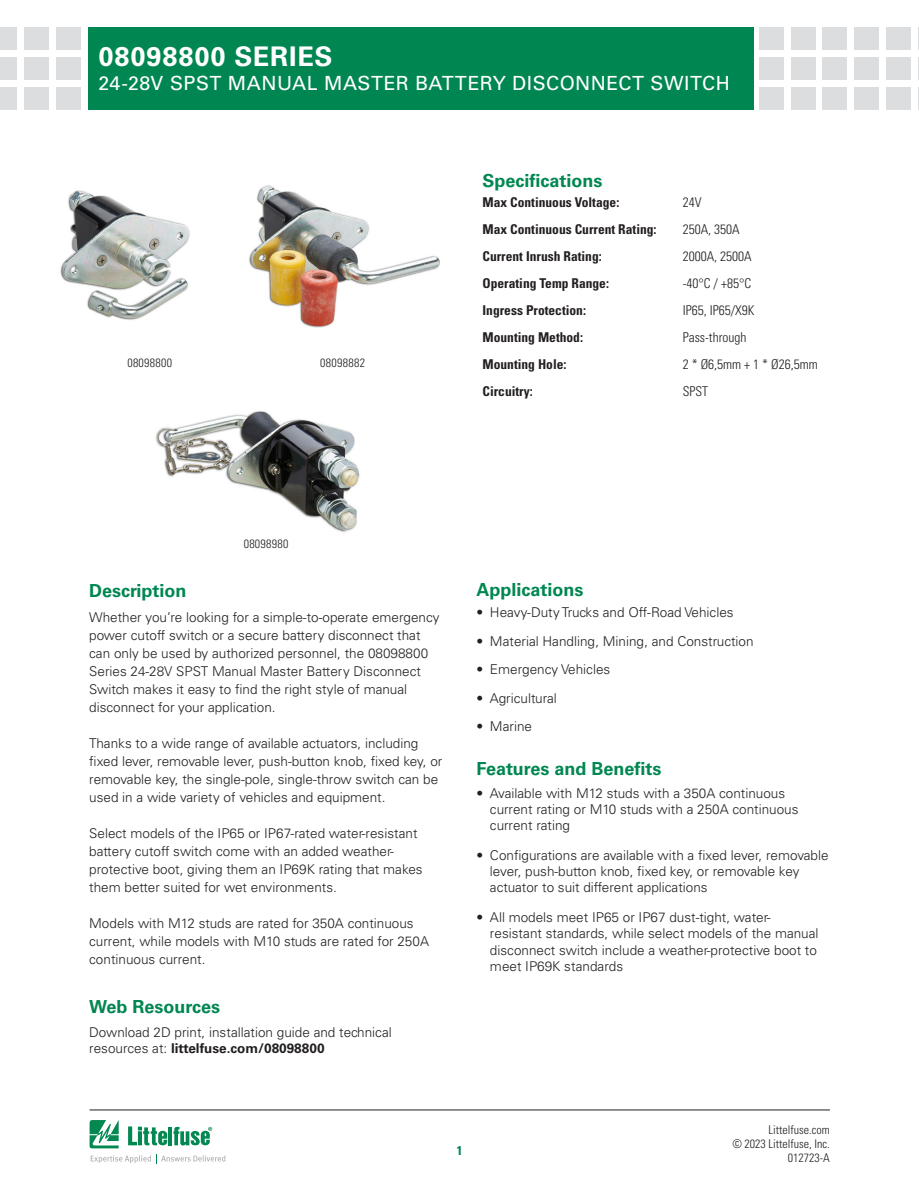
<style>
.page{position:relative;width:919px;height:1191px;background:#fff}
.page>*{position:absolute;margin:0;border:0;box-sizing:border-box;transform-origin:0 0}
.Head_Large{font:700 27px "Univers LT Std";letter-spacing:.035em;color:#fff}
.Head_Large-2{font:19.5px "Univers LT Std";letter-spacing:.025em;color:#fff}
.Green_Subheads{font:700 18px "Univers LT Std";color:#008751}
.Body_text{font:700 18px "Univers LT Std";color:#008751}
.Body_text-2{font:300 13.5px/18px "Univers LT Std";color:#231f20}
.段落样式1{font:700 condensed 13.5px "Univers LT Std";color:#231f20}
.段落样式1-2{font:300 condensed 13.5px "Univers LT Std";color:#231f20}
.t1{font:700 condensed 12.75px "Univers LT Std";color:#008751}
.Chart_Body{font:300 condensed 12px/14.2px "Univers LT Std";color:#231f20;text-align:right}
.Chart_Body-2{font:300 condensed 12px "Univers LT Std";letter-spacing:.025em;color:#231f20}
.s1{font-weight:700}
</style>
<div class="page">
<div style="left:56px;top:27px;width:25px;height:23px;background:#dcdddf"></div>
<div style="left:56px;top:57px;width:25px;height:23px;background:#dcdddf"></div>
<div style="left:56px;top:87px;width:25px;height:22px;background:#dcdddf"></div>
<div style="left:24px;top:27px;width:25px;height:23px;background:#dcdddf"></div>
<div style="left:24px;top:57px;width:25px;height:23px;background:#dcdddf"></div>
<div style="left:24px;top:87px;width:25px;height:22px;background:#dcdddf"></div>
<div style="left:0;top:27px;width:17px;height:23px;background:#dcdddf"></div>
<div style="left:0;top:57px;width:17px;height:23px;background:#dcdddf"></div>
<div style="left:0;top:87px;width:17px;height:22px;background:#dcdddf"></div>
<div style="left:758px;top:27px;width:25px;height:23px;background:#dcdddf"></div>
<div style="left:758px;top:57px;width:25px;height:23px;background:#dcdddf"></div>
<div style="left:758px;top:87px;width:25px;height:22px;background:#dcdddf"></div>
<div style="left:790px;top:27px;width:25px;height:23px;background:#dcdddf"></div>
<div style="left:790px;top:57px;width:25px;height:23px;background:#dcdddf"></div>
<div style="left:790px;top:87px;width:25px;height:22px;background:#dcdddf"></div>
<div style="left:854px;top:27px;width:25px;height:23px;background:#dcdddf"></div>
<div style="left:854px;top:57px;width:25px;height:23px;background:#dcdddf"></div>
<div style="left:854px;top:87px;width:25px;height:22px;background:#dcdddf"></div>
<div style="left:822px;top:27px;width:25px;height:23px;background:#dcdddf"></div>
<div style="left:822px;top:57px;width:25px;height:23px;background:#dcdddf"></div>
<div style="left:822px;top:87px;width:25px;height:22px;background:#dcdddf"></div>
<div style="left:886px;top:27px;width:24px;height:23px;background:#dcdddf"></div>
<div style="left:886px;top:57px;width:24px;height:23px;background:#dcdddf"></div>
<div style="left:886px;top:87px;width:24px;height:22px;background:#dcdddf"></div>
<svg style="left:918px;top:27px;width:1px;height:23px"></svg>
<svg style="left:918px;top:57px;width:1px;height:23px"></svg>
<svg style="left:918px;top:87px;width:1px;height:22px"></svg>
<div style="left:88px;top:27px;width:665px;height:82px;background:#008751"></div>
<hr style="left:90px;top:1109px;width:739px;height:1px;background:#231f20">
<svg style="left:90px;top:1120px;width:135px;height:43px"></svg>
<img style="left:60px;top:190px;width:130px;height:130px">
<img style="left:155px;top:411px;width:205px;height:121px">
<img style="left:249px;top:185px;width:191px;height:143px">
<p class="Head_Large" style="left:98px;top:41px;width:235px">08098800 SERIES</p>
<p class="Head_Large-2" style="left:98px;top:71px;width:633px">24-28V SPST MANUAL MASTER BATTERY DISCONNECT SWITCH</p>
<p class="Chart_Body-2" style="left:127px;top:356px;width:46px">08098800</p>
<p class="Chart_Body-2" style="left:320px;top:356px;width:46px">08098882</p>
<p class="Green_Subheads" style="left:482px;top:170px;width:122px">Specifications</p>
<p class="段落样式1" style="left:482px;top:193px;width:138px">Max Continuous Voltage:</p>
<p class="段落样式1-2" style="left:682px;top:194px;width:20px">24V</p>
<p class="段落样式1" style="left:482px;top:220px;width:176px">Max Continuous Current Rating:</p>
<p class="段落样式1-2" style="left:682px;top:221px;width:58px">250A, 350A</p>
<p class="段落样式1" style="left:482px;top:247px;width:121px">Current Inrush Rating:</p>
<p class="段落样式1-2" style="left:682px;top:248px;width:70px">2000A, 2500A</p>
<p class="段落样式1" style="left:482px;top:274px;width:128px">Operating Temp Range:</p>
<p class="段落样式1-2" style="left:682px;top:275px;width:70px">-40°C / +85°C</p>
<p class="段落样式1" style="left:482px;top:301px;width:105px">Ingress Protection:</p>
<p class="段落样式1-2" style="left:682px;top:302px;width:73px">IP65, IP65/X9K</p>
<p class="段落样式1" style="left:482px;top:328px;width:102px">Mounting Method:</p>
<p class="段落样式1-2" style="left:682px;top:329px;width:65px">Pass-through</p>
<p class="段落样式1" style="left:482px;top:355px;width:85px">Mounting Hole:</p>
<p class="段落样式1-2" style="left:682px;top:356px;width:136px">2 * Ø6,5mm + 1 * Ø26,5mm</p>
<p class="段落样式1" style="left:482px;top:382px;width:52px">Circuitry:</p>
<p class="段落样式1-2" style="left:682px;top:383px;width:27px">SPST</p>
<p class="Chart_Body-2" style="left:244px;top:536px;width:46px">08098980</p>
<p class="Green_Subheads" style="left:89px;top:580px;width:99px">Description</p>
<p class="Body_text-2" style="left:89px;top:608px;width:352px">Whether you’re looking for a simple-to-operate emergency power cutoff switch or a secure battery disconnect that can only be used by authorized personnel, the 08098800<br>Series 24-28V SPST Manual Master Battery Disconnect Switch makes it easy to find the right style of manual disconnect for your application.</p>
<p class="Body_text-2" style="left:89px;top:734px;width:354px">Thanks to a wide range of available actuators, including fixed lever, removable lever, push-button knob, fixed key, or removable key, the single-pole, single-throw switch can be used in a wide variety of vehicles and equipment.</p>
<p class="Body_text-2" style="left:89px;top:824px;width:335px">Select models of the IP65 or IP67-rated water-resistant battery cutoff switch come with an added weather&shy;protective boot, giving them an IP69K rating that makes them better suited for wet environments.</p>
<p class="Body_text-2" style="left:89px;top:914px;width:341px">Models with M12 studs are rated for 350A continuous current, while models with M10 studs are rated for 250A continuous current.</p>
<p class="Green_Subheads" style="left:89px;top:996px;width:132px">Web Resources</p>
<p class="Body_text-2" style="left:89px;top:1023px;width:304px;line-height:16.5px">Download 2D print, installation guide and technical resources at: <span class="s1">littelfuse.com/08098800</span></p>
<p class="Green_Subheads" style="left:476px;top:578px;width:109px">Applications</p>
<p class="Body_text-2" style="left:476px;top:603px;width:258px">• Heavy-Duty Trucks and Off-Road Vehicles</p>
<p class="Body_text-2" style="left:476px;top:632px;width:279px">• Material Handling, Mining, and Construction</p>
<p class="Body_text-2" style="left:476px;top:660px;width:135px">• Emergency Vehicles</p>
<p class="Body_text-2" style="left:476px;top:689px;width:82px">• Agricultural</p>
<p class="Body_text-2" style="left:476px;top:717px;width:57px">• Marine</p>
<p class="Body_text" style="left:476px;top:758px;width:186px">Features and Benefits</p>
<p class="Body_text-2" style="left:490px;top:785px;width:310px;line-height:16.2px;text-indent:-14px">• Available with M12 studs with a 350A continuous current rating or M10 studs with a 250A continuous current rating</p>
<p class="Body_text-2" style="left:490px;top:847px;width:340px;line-height:16.2px;text-indent:-14px">• Configurations are available with a fixed lever, removable lever, push-button knob, fixed key, or removable key actuator to suit different applications</p>
<p class="Body_text-2" style="left:490px;top:909px;width:330px;line-height:16.2px;text-indent:-14px">• All models meet IP65 or IP67 dust-tight, water&shy;resistant standards, while select models of the manual disconnect switch include a weather-protective boot to meet IP69K standards</p>
<p class="t1" style="left:456px;top:1142px;width:7px">1</p>
<p class="Chart_Body" style="left:732px;top:1122px;width:99px">Littelfuse.com<br>© 2023 Littelfuse, Inc.<br>012723-A</p>
</div>
